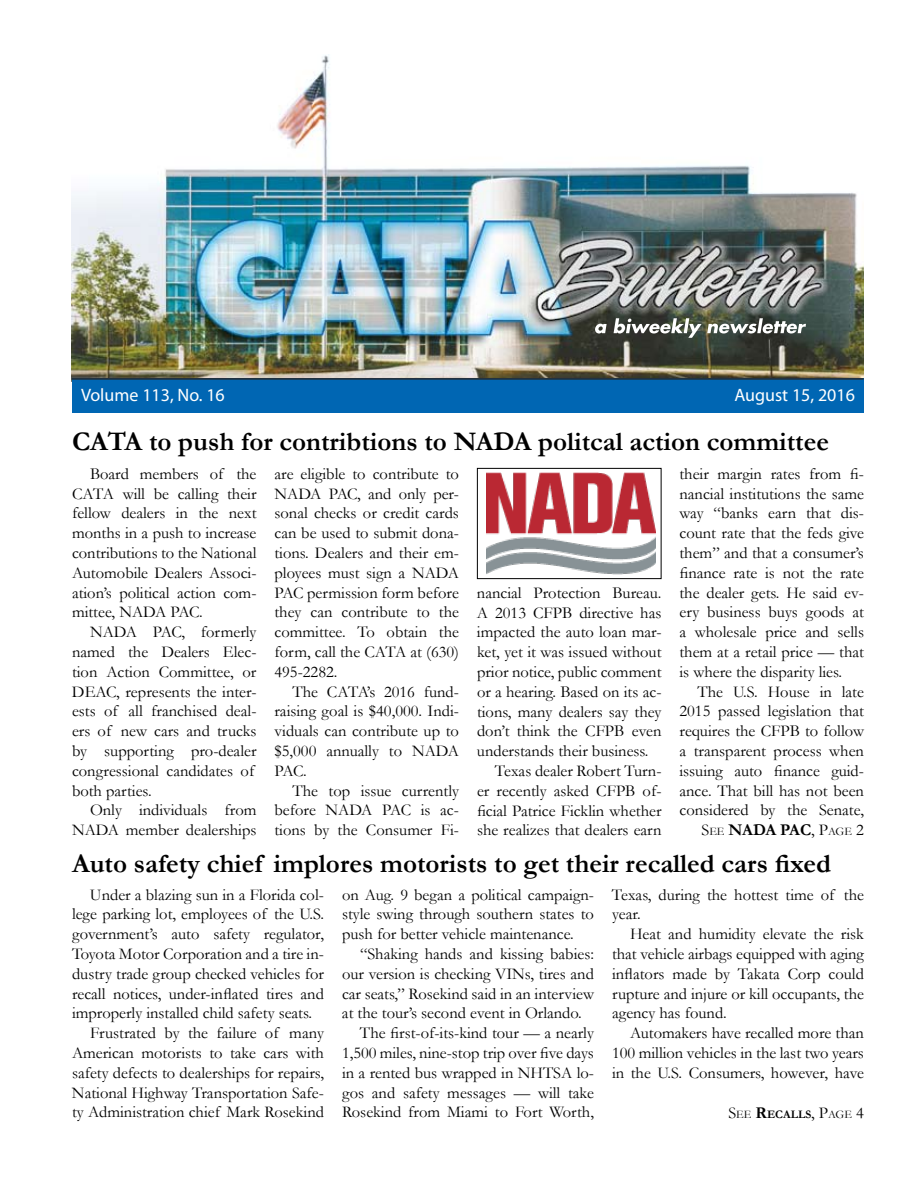
<style>
.page{position:relative;width:918px;height:1188px;background:#fff}
.page>*{position:absolute;margin:0;border:0;box-sizing:border-box;transform-origin:0 0}
.t1{font:700 27px "Garamond";color:#000}
.t2{font:18px "Myriad Pro";color:#fff}
.t3{font:16.5px/19.8px "Garamond";color:#000;text-align:justify}
.t4{font:700 16.5px "Garamond";letter-spacing:-.02em;color:#000}
.t5{font:700 11.55px "Garamond";color:#000}
.s1{font-weight:400}
.s2{font-weight:400;font-size:11.55px}
.s3{font-weight:400;font-size:16.5px}
.s4{font-size:16.5px}
</style>
<div class="page">
<div style="left:477px;top:468px;width:185px;height:111px;border:1px solid #000"></div>
<img style="left:72px;top:54px;width:792px;height:324px">
<div style="left:72px;top:379px;width:792px;height:34px;background:#0066b3"></div>
<hr style="left:72px;top:378px;width:792px;height:2px;background:#292a2c">
<svg style="left:595px;top:324px;width:12px;height:10px"></svg>
<svg style="left:614px;top:318px;width:192px;height:20px"></svg>
<img style="left:487px;top:472px;width:168px;height:103px">
<p class="t2" style="left:81px;top:384px;width:145px">Volume 113, No. 16</p>
<p class="t2" style="left:734px;top:384px;width:122px">August 15, 2016</p>
<h1 class="t1" style="left:72px;top:423px;width:759px">CATA to push for contribtions to NADA politcal action committee</h1>
<p class="t3" style="left:72px;top:463px;width:186px;text-indent:18px">Board members of the CATA will be calling their fellow dealers in the next months in a push to increase contributions to the National Automobile Dealers Associ&shy;ation’s political action com&shy;mittee, NADA PAC.</p>
<p class="t3" style="left:72px;top:622px;width:186px;text-align:left;text-indent:18px">NADA PAC, formerly named the Dealers Elec&shy;tion Action Committee, or<br>DEAC, represents the inter&shy;ests of all franchised deal&shy;ers of new cars and trucks by supporting pro-dealer congressional candidates of both parties.</p>
<p class="t3" style="left:72px;top:800px;width:186px;text-align:right">Only individuals from<br>NADA member dealerships</p>
<p class="t3" style="left:680px;top:463px;width:186px">their margin rates from fi&shy;nancial institutions the same way “banks earn that dis&shy;count rate that the feds give them” and that a consumer’s finance rate is not the rate the dealer gets. He said ev&shy;ery business buys goods at a wholesale price and sells them at a retail price — that is where the disparity lies.</p>
<p class="t3" style="left:679px;top:681px;width:186px;text-indent:18px">The U.S. House in late 2015 passed legislation that requires the CFPB to follow a transparent process when issuing auto finance guid&shy;ance. That bill has not been considered by the Senate,</p>
<p class="t3" style="left:274px;top:463px;width:186px">are eligible to contribute to NADA PAC, and only per&shy;sonal checks or credit cards can be used to submit dona&shy;tions. Dealers and their em&shy;ployees must sign a NADA PAC permission form before they can contribute to the committee. To obtain the form, call the CATA at (630)<br>495-2282.</p>
<p class="t3" style="left:274px;top:681px;width:186px;text-indent:18px">The CATA’s 2016 fund&shy;raising goal is $40,000. Indi&shy;viduals can contribute up to $5,000 annually to NADA PAC.</p>
<p class="t3" style="left:274px;top:780px;width:186px;text-indent:18px">The top issue currently before NADA PAC is ac&shy;tions by the Consumer Fi-</p>
<p class="t3" style="left:477px;top:582px;width:186px">nancial Protection Bureau.</p>
<p class="t3" style="left:477px;top:602px;width:186px">A 2013 CFPB directive has</p>
<p class="t3" style="left:477px;top:622px;width:186px">impacted the auto loan mar-</p>
<p class="t3" style="left:477px;top:642px;width:186px">ket, yet it was issued without</p>
<p class="t3" style="left:477px;top:661px;width:186px">prior notice, public comment</p>
<p class="t3" style="left:477px;top:681px;width:186px">or a hearing. Based on its ac-</p>
<p class="t3" style="left:477px;top:701px;width:186px">tions, many dealers say they</p>
<p class="t3" style="left:477px;top:721px;width:186px">don’t think the CFPB even</p>
<p class="t3" style="left:477px;top:741px;width:173px">understands their business.</p>
<p class="t3" style="left:495px;top:760px;width:168px">Texas dealer Robert Turn-</p>
<p class="t3" style="left:477px;top:780px;width:186px">er recently asked CFPB of-</p>
<p class="t3" style="left:477px;top:800px;width:186px">ficial Patrice Ficklin whether</p>
<p class="t3" style="left:477px;top:820px;width:186px">she realizes that dealers earn</p>
<p class="t4" style="left:701px;top:819px;width:164px"><span class="s1">S</span><span class="s2">ee</span> NADA PAC<span class="s1">, P</span><span class="s2">age</span> <span class="s1">2</span></p>
<h1 class="t1" style="left:72px;top:845px;width:761px">Auto safety chief implores motorists to get their recalled cars fixed</h1>
<p class="t3" style="left:90px;top:884px;width:236px">Under a blazing sun in a Florida col-</p>
<p class="t3" style="left:72px;top:904px;width:254px">lege parking lot, employees of the U.S.</p>
<p class="t3" style="left:72px;top:924px;width:254px">government’s auto safety regulator,</p>
<p class="t3" style="left:72px;top:943px;width:254px">Toyota Motor Corporation and a tire in-</p>
<p class="t3" style="left:72px;top:963px;width:253px">dustry trade group checked vehicles for</p>
<p class="t3" style="left:72px;top:983px;width:253px">recall notices, under-inflated tires and</p>
<p class="t3" style="left:72px;top:1003px;width:242px">improperly installed child safety seats.</p>
<p class="t3" style="left:90px;top:1023px;width:236px">Frustrated by the failure of many</p>
<p class="t3" style="left:72px;top:1042px;width:254px">American motorists to take cars with</p>
<p class="t3" style="left:72px;top:1062px;width:253px">safety defects to dealerships for repairs,</p>
<p class="t3" style="left:72px;top:1082px;width:254px">National Highway Transportation Safe-</p>
<p class="t3" style="left:72px;top:1102px;width:254px">ty Administration chief Mark Rosekind</p>
<p class="t3" style="left:342px;top:884px;width:254px">on Aug. 9 began a political campaign&shy;style swing through southern states to push for better vehicle maintenance.</p>
<p class="t3" style="left:360px;top:943px;width:236px">“Shaking hands and kissing babies:</p>
<p class="t3" style="left:342px;top:963px;width:253px">our version is checking VINs, tires and</p>
<p class="t3" style="left:342px;top:983px;width:254px">car seats,” Rosekind said in an interview</p>
<p class="t3" style="left:342px;top:1003px;width:241px">at the tour’s second event in Orlando.</p>
<p class="t3" style="left:360px;top:1023px;width:235px">The first-of-its-kind tour — a nearly</p>
<p class="t3" style="left:342px;top:1042px;width:254px">1,500 miles, nine-stop trip over five days</p>
<p class="t3" style="left:342px;top:1062px;width:254px">in a rented bus wrapped in NHTSA lo-</p>
<p class="t3" style="left:342px;top:1082px;width:254px">gos and safety messages — will take</p>
<p class="t3" style="left:342px;top:1102px;width:253px">Rosekind from Miami to Fort Worth,</p>
<p class="t3" style="left:612px;top:884px;width:254px">Texas, during the hottest time of the year.</p>
<p class="t3" style="left:612px;top:924px;width:254px;text-indent:18px">Heat and humidity elevate the risk that vehicle airbags equipped with aging inflators made by Takata Corp could rupture and injure or kill occupants, the agency has found.</p>
<p class="t3" style="left:612px;top:1023px;width:254px;text-indent:18px">Automakers have recalled more than 100 million vehicles in the last two years in the U.S. Consumers, however, have</p>
<p class="t5" style="left:728px;top:1106px;width:137px"><span class="s3">S</span><span class="s1">ee</span> <span class="s4">R</span>ecalls<span class="s3">, P</span><span class="s1">age</span> <span class="s3">4</span></p>
</div>
